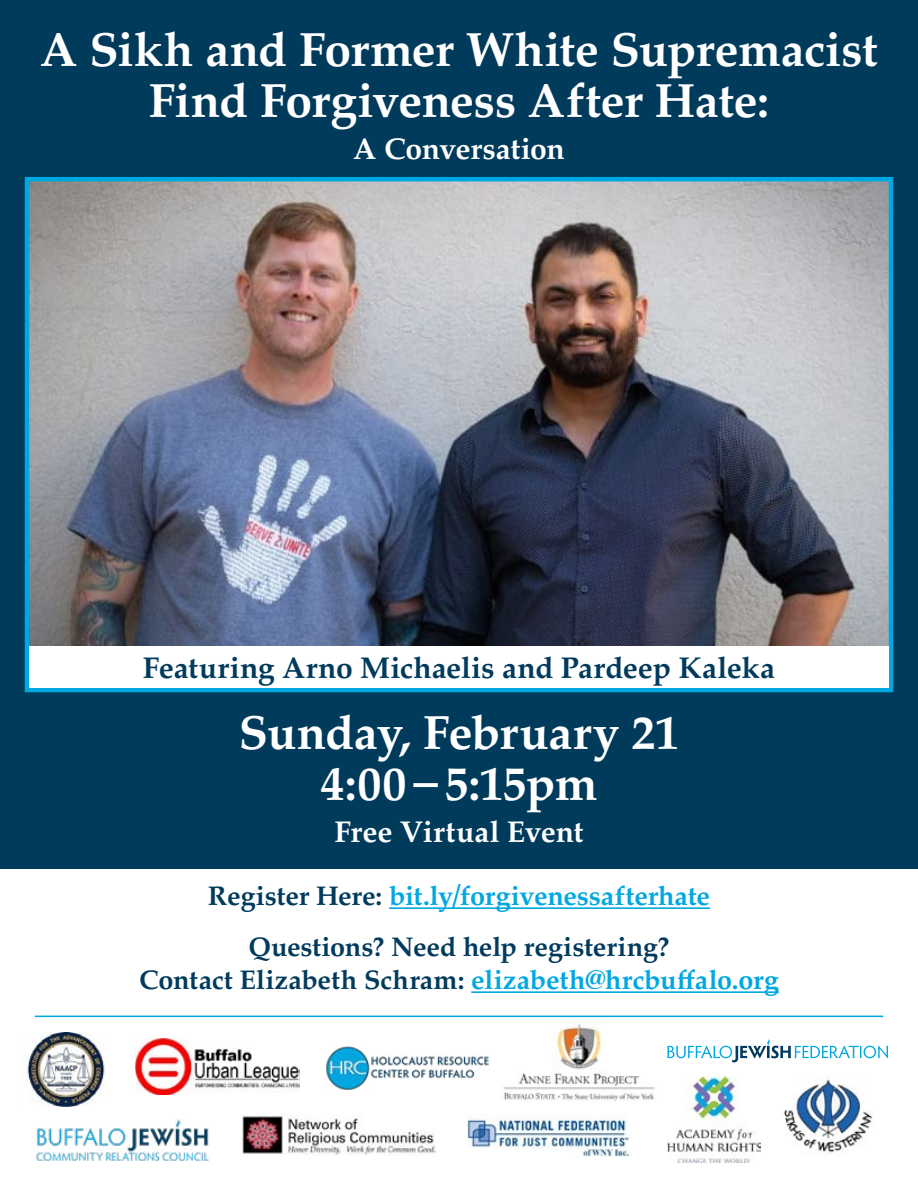
<style>
.page{position:relative;width:918px;height:1188px;background:#fff}
.page>*{position:absolute;margin:0;border:0;box-sizing:border-box;transform-origin:0 0}
.t1{font:700 48px/51px "Palatino";letter-spacing:-.01em;color:#fff;text-align:center}
.t2{font:700 30px "Palatino";color:#003a5d}
.t3{font:700 30px "Palatino";letter-spacing:-.005em;color:#fff}
.t4{font:700 27px/51px "Palatino";letter-spacing:-.005em;color:#003a5d;text-align:center}
.t5{font:700 27px "Palatino";color:#00a7e1}
.s1{color:#00a7e1}
.s2{color:#003a5d}
</style>
<div class="page">
<div style="left:0;top:0;width:918px;height:868px;background:#003b5c"></div>
<hr style="left:389px;top:907px;width:321px;height:2px;background:#00a7e1">
<hr style="left:471px;top:991px;width:308px;height:2px;background:#00a7e1">
<img style="left:30px;top:182px;width:858px;height:464px">
<div style="left:25px;top:177px;width:868px;height:515px;border:4px solid #00a7e1"></div>
<img style="left:667px;top:1076px;width:94px;height:87px">
<img style="left:36px;top:1119px;width:173px;height:42px">
<img style="left:135px;top:1039px;width:164px;height:55px">
<img style="left:326px;top:1046px;width:163px;height:44px">
<img style="left:466px;top:1114px;width:164px;height:43px">
<img style="left:783px;top:1079px;width:90px;height:74px">
<img style="left:242px;top:1116px;width:194px;height:39px">
<div style="left:29px;top:646px;width:860px;height:42px;background:#fff"></div>
<hr style="left:35px;top:1016px;width:848px;height:1px;background:#00a7e1">
<img style="left:26px;top:1032px;width:79px;height:75px">
<img style="left:503px;top:1024px;width:152px;height:77px">
<svg style="left:667px;top:1039px;width:221px;height:23px"></svg>
<p class="t1" style="left:40px;top:23px;width:839px">A Sikh and Former White Supremacist<br>Find Forgiveness After Hate:</p>
<p class="t3" style="left:353px;top:124px;width:213px">A Conversation</p>
<p class="t2" style="left:143px;top:642px;width:634px">Featuring Arno Michaelis and Pardeep Kaleka</p>
<p class="t1" style="left:239px;top:706px;width:442px">Sunday, February 21<br>4:00 – 5:15pm</p>
<p class="t3" style="left:334px;top:806px;width:251px">Free Virtual Event</p>
<p class="t4" style="left:208px;top:870px;width:504px">Register Here: <span class="s1">bit.ly/forgivenessafterhate<br></span>Questions? Need help registering?</p>
<p class="t5" style="left:139px;top:957px;width:641px"><span class="s2">Contact Elizabeth Schram:</span> elizabeth@hrcbuffalo.org</p>
</div>
